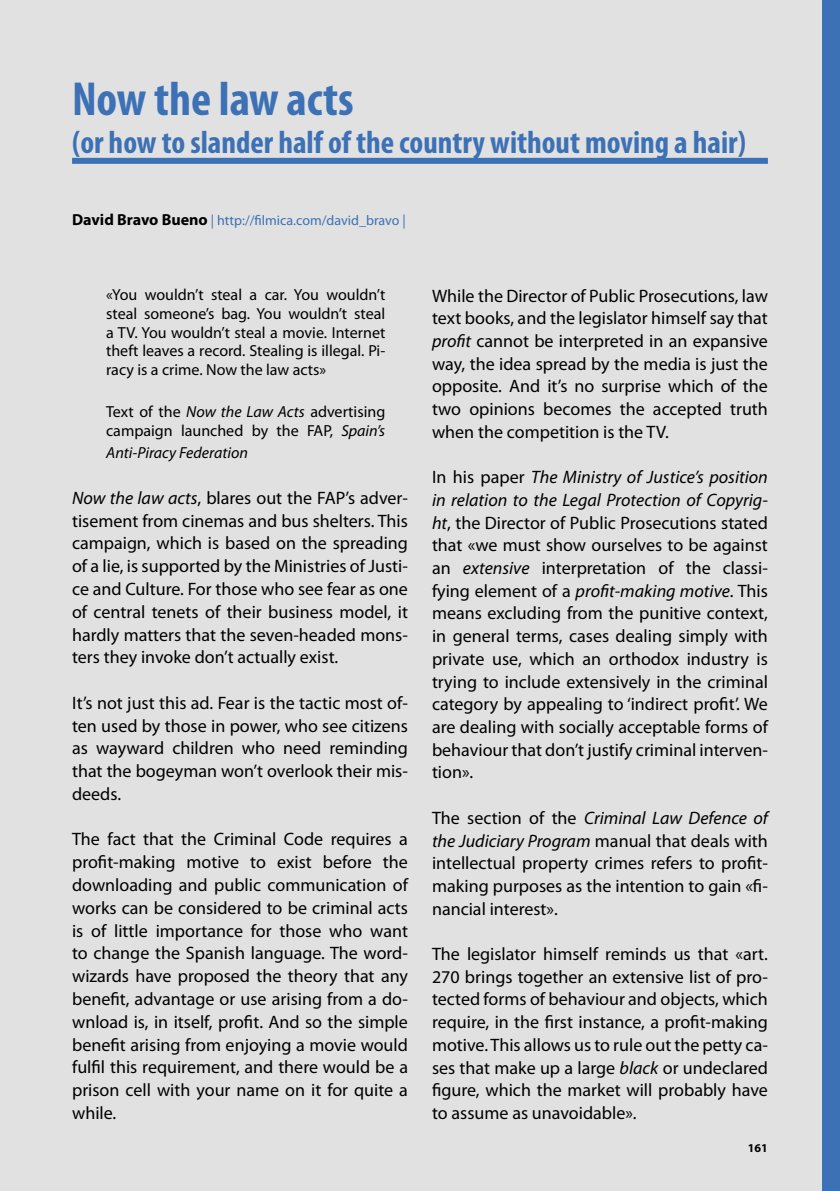
<style>
.page{position:relative;width:840px;height:1191px;background:#fff}
.page>*{position:absolute;margin:0;border:0;box-sizing:border-box;transform-origin:0 0}
.t1{font:700 condensed 48px "Myriad Pro";color:#3c71b6}
.t2{font:700 condensed 32px "Myriad Pro";color:#3c71b6}
.t3{font:18px/22.6px "Myriad Pro";color:#000;text-align:justify}
.t4{font:16px/18.8px "Myriad Pro";color:#000;text-align:justify}
.t5{font:italic 16px "Myriad Pro";color:#000}
.t6{font:14px "Myriad Pro";color:#3c71b6}
.t7{font:700 12px "Myriad Pro";color:#000}
.s1{font-weight:700;font-size:16px;color:#000}
.s2{font-style:italic}
</style>
<div class="page">
<div style="left:0;top:0;width:839px;height:1191px;background:#e1e1e1"></div>
<div style="left:822px;top:0;width:17px;height:1191px;background:#3c71b6"></div>
<div style="left:72px;top:158px;width:695px;height:6px;background:#3c71b6"></div>
<h1 class="t1" style="left:72px;top:72px;width:283px">Now the law acts</h1>
<h2 class="t2" style="left:72px;top:125px;width:675px">(or how to slander half of the country without moving a hair)</h2>
<p class="t6" style="left:72px;top:212px;width:335px"><span class="s1">David Bravo Bueno</span> | http://filmica.com/david_bravo |</p>
<p class="t4" style="left:106px;top:286px;width:280px">«You wouldn’t steal a car. You wouldn’t steal someone’s bag. You wouldn’t steal a TV. You wouldn’t steal a movie. Internet theft leaves a record. Stealing is illegal. Pi&shy;racy is a crime. Now the law acts»</p>
<p class="t4" style="left:106px;top:402px;width:280px">Text of the <span class="s2">Now the Law Acts</span> advertising campaign launched by the FAP, <span class="s2">Spain’s</span></p>
<p class="t5" style="left:106px;top:444px;width:143px">Anti-Piracy Federation</p>
<p class="t3" style="left:72px;top:487px;width:337px"><span class="s2">Now the law acts</span>, blares out the FAP’s adver&shy;tisement from cinemas and bus shelters. This campaign, which is based on the spreading of a lie, is supported by the Ministries of Justi&shy;ce and Culture. For those who see fear as one of central tenets of their business model, it hardly matters that the seven-headed mons&shy;ters they invoke don’t actually exist.</p>
<p class="t3" style="left:72px;top:691px;width:337px">It’s not just this ad. Fear is the tactic most of&shy;ten used by those in power, who see citizens as wayward children who need reminding that the bogeyman won’t overlook their mis&shy;deeds.</p>
<p class="t3" style="left:72px;top:828px;width:337px">The fact that the Criminal Code requires a profit-making motive to exist before the downloading and public communication of works can be considered to be criminal acts is of little importance for those who want to change the Spanish language. The word&shy;wizards have proposed the theory that any benefit, advantage or use arising from a do&shy;wnload is, in itself, profit. And so the simple benefit arising from enjoying a movie would fulfil this requirement, and there would be a prison cell with your name on it for quite a while.</p>
<p class="t3" style="left:432px;top:285px;width:337px">While the Director of Public Prosecutions, law text books, and the legislator himself say that <span class="s2">profit</span> cannot be interpreted in an expansive way, the idea spread by the media is just the opposite. And it’s no surprise which of the two opinions becomes the accepted truth when the competition is the TV.</p>
<p class="t3" style="left:432px;top:466px;width:337px">In his paper <span class="s2">The Ministry of Justice’s position in relation to the Legal Protection of Copyrig&shy;ht</span>, the Director of Public Prosecutions stated that «we must show ourselves to be against an <span class="s2">extensive</span> interpretation of the classi&shy;fying element of a <span class="s2">profit-making motive</span>. This means excluding from the punitive context, in general terms, cases dealing simply with private use, which an orthodox industry is trying to include extensively in the criminal category by appealing to ‘indirect profit’. We are dealing with socially acceptable forms of behaviour that don’t justify criminal interven&shy;tion».</p>
<p class="t3" style="left:432px;top:807px;width:337px">The section of the <span class="s2">Criminal Law Defence of the Judiciary Program</span> manual that deals with intellectual property crimes refers to profit&shy;making purposes as the intention to gain «fi&shy;nancial interest».</p>
<p class="t3" style="left:432px;top:943px;width:337px">The legislator himself reminds us that «art.<br>270 brings together an extensive list of pro&shy;tected forms of behaviour and objects, which require, in the first instance, a profit-making motive. This allows us to rule out the petty ca&shy;ses that make up a large <span class="s2">black</span> or undeclared figure, which the market will probably have to assume as unavoidable».</p>
<p class="t7" style="left:747px;top:1141px;width:21px">161</p>
</div>
